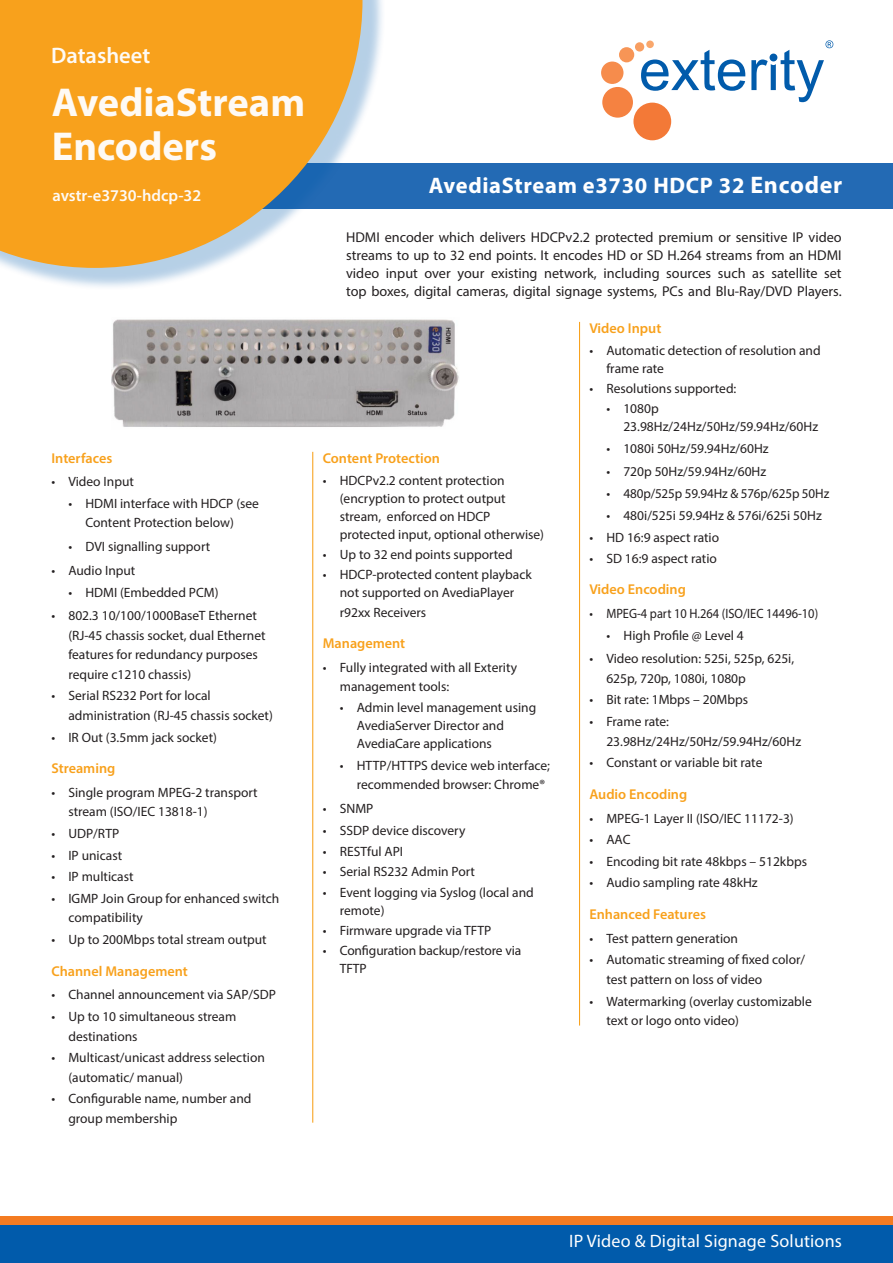
<style>
.page{position:relative;width:893px;height:1263px;background:#fff}
.page>*{position:absolute;margin:0;border:0;box-sizing:border-box;transform-origin:0 0}
.FrontPage_AvediaServ{font:700 40.5px "Myriad Pro";color:#fefaf5}
.t1{font:700 22.5px "Myriad Pro";letter-spacing:.03em;color:#fff}
.Tech_Spec_P1{font:600 22.5px "Myriad Pro";color:#fefaf5}
.t2{font:18px "Myriad Pro";letter-spacing:.01em;color:#fff}
.Part_number{font:600 16.5px "Myriad Pro";color:#fefaf5}
.FrontPage_first_para{font:14.25px/18px "Myriad Pro";color:#231f20;text-align:justify}
.SmallHeading{font:600 14.25px "Myriad Pro";color:#f8a11c}
.t3{font:13.5px/19.5px "Myriad Pro";color:#231f20}
.t4{font:13.5px "Myriad Pro";color:#231f20;scale:.92 1}
.s1{font-size:24px}
</style>
<div class="page">
<div style="left:0;top:1222px;width:893px;height:41px;background:#015bab"></div>
<div style="left:0;top:1216px;width:893px;height:9px;background:#f47b21"></div>
<div style="left:0;top:163px;width:893px;height:45px;background:#236ab4"></div>
<div style="left:0;top:0;width:385px;height:291px;background:#015bab;opacity:.29"></div>
<svg style="left:0;top:0;width:362px;height:268px;background:#eda83d"></svg>
<div style="left:646px;top:41px;width:8px;height:7px;background:#f9a76c;border-radius:50%"></div>
<div style="left:635px;top:42px;width:9px;height:10px;background:#f89e61;border-radius:50%"></div>
<div style="left:619px;top:47px;width:15px;height:15px;background:#f79556;border-radius:50%"></div>
<div style="left:601px;top:62px;width:22px;height:22px;background:#f68c4c;border-radius:50%"></div>
<div style="left:602px;top:87px;width:31px;height:31px;background:#f58241;border-radius:50%"></div>
<div style="left:633px;top:103px;width:38px;height:37px;background:#f37937;border-radius:50%"></div>
<svg style="left:641px;top:50px;width:104px;height:41px"></svg>
<svg style="left:751px;top:40px;width:82px;height:62px"></svg>
<hr style="left:312px;top:452px;width:1px;height:671px;background:#f8a11c">
<hr style="left:579px;top:322px;width:1px;height:703px;background:#f8a11c">
<img style="left:111px;top:319px;width:348px;height:108px">
<p class="Tech_Spec_P1" style="left:51px;top:42px;width:101px">Datasheet</p>
<p class="FrontPage_AvediaServ" style="left:52px;top:76px;width:255px">AvediaStream</p>
<p class="FrontPage_AvediaServ" style="left:52px;top:120px;width:167px">Encoders</p>
<p class="Part_number" style="left:53px;top:185px;width:150px">avstr-e3730-hdcp-32</p>
<p class="SmallHeading" style="left:51px;top:449px;width:63px">Interfaces</p>
<p class="t3" style="left:51px;top:472px;width:84px">• Video Input</p>
<p class="t3" style="left:68px;top:493px;width:192px;text-align:center">• HDMI interface with HDCP (see<br>Content Protection below)</p>
<p class="t3" style="left:68px;top:537px;width:143px">• DVI signalling support</p>
<p class="t3" style="left:51px;top:560px;width:86px">• Audio Input</p>
<p class="t3" style="left:68px;top:582px;width:152px">• HDMI (Embedded PCM)</p>
<p class="t3" style="left:68px;top:606px;width:199px;text-indent:-17px">• 802.3 10/100/1000BaseT Ethernet (RJ-45 chassis socket, dual Ethernet features for redundancy purposes require c1210 chassis)</p>
<p class="t3" style="left:68px;top:686px;width:206px;text-indent:-17px">• Serial RS232 Port for local administration (RJ-45 chassis socket)</p>
<p class="t3" style="left:51px;top:727px;width:167px">• IR Out (3.5mm jack socket)</p>
<p class="SmallHeading" style="left:51px;top:759px;width:65px">Streaming</p>
<p class="t3" style="left:68px;top:782px;width:191px;text-indent:-17px">• Single program MPEG-2 transport stream (ISO/IEC 13818-1)</p>
<p class="t3" style="left:51px;top:823px;width:69px">• UDP/RTP</p>
<p class="t3" style="left:51px;top:845px;width:72px">• IP unicast</p>
<p class="t3" style="left:51px;top:867px;width:84px">• IP multicast</p>
<p class="t3" style="left:68px;top:888px;width:212px;text-indent:-17px">• IGMP Join Group for enhanced switch compatibility</p>
<p class="t3" style="left:51px;top:929px;width:217px">• Up to 200Mbps total stream output</p>
<p class="SmallHeading" style="left:51px;top:962px;width:138px">Channel Management</p>
<p class="t3" style="left:51px;top:985px;width:226px">• Channel announcement via SAP/SDP</p>
<p class="t3" style="left:68px;top:1007px;width:169px;text-indent:-17px">• Up to 10 simultaneous stream destinations</p>
<p class="t3" style="left:68px;top:1048px;width:198px;text-indent:-17px">• Multicast/unicast address selection (automatic/ manual)</p>
<p class="t3" style="left:68px;top:1089px;width:185px;text-indent:-17px">• Configurable name, number and group membership</p>
<p class="t1" style="left:429px;top:171px;width:415px">AvediaStream e3730 HDCP 32 <span class="s1">Encoder</span></p>
<p class="FrontPage_first_para" style="left:346px;top:227px;width:497px">HDMI encoder which delivers HDCPv2.2 protected premium or sensitive IP video streams to up to 32 end points. It encodes HD or SD H.264 streams from an HDMI video input over your existing network, including sources such as satellite set top boxes, digital cameras, digital signage systems, PCs and Blu-Ray/DVD Players.</p>
<p class="SmallHeading" style="left:323px;top:449px;width:119px">Content Protection</p>
<p class="t3" style="left:340px;top:471px;width:206px;line-height:18px;text-indent:-17px">• HDCPv2.2 content protection (encryption to protect output stream, enforced on HDCP protected input, optional otherwise)</p>
<p class="t3" style="left:323px;top:544px;width:191px">• Up to 32 end points supported</p>
<p class="t3" style="left:323px;top:565px;width:211px;line-height:18px;text-align:center">• HDCP-protected content playback not supported on AvediaPlayer</p>
<p class="t3" style="left:340px;top:602px;width:88px">r92xx Receivers</p>
<p class="SmallHeading" style="left:323px;top:634px;width:84px">Management</p>
<p class="t3" style="left:340px;top:657px;width:179px;text-indent:-17px">• Fully integrated with all Exterity management tools:</p>
<p class="t3" style="left:357px;top:698px;width:181px;line-height:18px;text-indent:-17px">• Admin level management using<br>AvediaServer Director and<br>AvediaCare applications</p>
<p class="t3" style="left:357px;top:755px;width:195px;text-indent:-17px">• HTTP/HTTPS device web interface; recommended browser: Chrome®</p>
<p class="t3" style="left:323px;top:798px;width:52px">• SNMP</p>
<p class="t3" style="left:323px;top:820px;width:144px">• SSDP device discovery</p>
<p class="t3" style="left:323px;top:842px;width:82px">• RESTful API</p>
<p class="t3" style="left:323px;top:862px;width:154px">• Serial RS232 Admin Port</p>
<p class="t3" style="left:340px;top:883px;width:195px;line-height:18px;text-indent:-17px">• Event logging via Syslog (local and remote)</p>
<p class="t3" style="left:323px;top:920px;width:170px">• Firmware upgrade via TFTP</p>
<p class="t3" style="left:340px;top:941px;width:183px;line-height:18px;text-indent:-17px">• Configuration backup/restore via<br>TFTP</p>
<p class="SmallHeading" style="left:589px;top:319px;width:73px">Video Input</p>
<p class="t3" style="left:606px;top:341px;width:216px;line-height:18px;text-indent:-17px">• Automatic detection of resolution and frame rate</p>
<p class="t3" style="left:589px;top:378px;width:149px">• Resolutions supported:</p>
<p class="t3" style="left:623px;top:399px;width:196px;line-height:18px;text-indent:-17px">• 1080p<br>23.98Hz/24Hz/50Hz/59.94Hz/60Hz</p>
<p class="t3" style="left:606px;top:439px;width:164px">• 1080i 50Hz/59.94Hz/60Hz</p>
<p class="t3" style="left:606px;top:461px;width:161px">• 720p 50Hz/59.94Hz/60Hz</p>
<p class="t3" style="left:606px;top:483px;width:224px">• 480p/525p 59.94Hz &amp; 576p/625p 50Hz</p>
<p class="t3" style="left:606px;top:506px;width:217px">• 480i/525i 59.94Hz &amp; 576i/625i 50Hz</p>
<p class="t3" style="left:589px;top:528px;width:131px">• HD 16:9 aspect ratio</p>
<p class="t3" style="left:589px;top:548px;width:129px">• SD 16:9 aspect ratio</p>
<p class="SmallHeading" style="left:589px;top:580px;width:98px">Video Encoding</p>
<p class="t4" style="left:589px;top:605px;width:250px">• MPEG-4 part 10 H.264 (ISO/IEC 14496-10)</p>
<p class="t3" style="left:606px;top:625px;width:139px">• High Profile @ Level 4</p>
<p class="t3" style="left:606px;top:649px;width:189px;text-indent:-17px">• Video resolution: 525i, 525p, 625i,<br>625p, 720p, 1080i, 1080p</p>
<p class="t3" style="left:589px;top:690px;width:160px">• Bit rate: 1Mbps – 20Mbps</p>
<p class="t3" style="left:606px;top:711px;width:196px;text-indent:-17px">• Frame rate:<br>23.98Hz/24Hz/50Hz/59.94Hz/60Hz</p>
<p class="t3" style="left:589px;top:753px;width:175px">• Constant or variable bit rate</p>
<p class="SmallHeading" style="left:589px;top:785px;width:99px">Audio Encoding</p>
<p class="t3" style="left:589px;top:808px;width:206px">• MPEG-1 Layer II (ISO/IEC 11172-3)</p>
<p class="t3" style="left:589px;top:830px;width:43px">• AAC</p>
<p class="t3" style="left:589px;top:851px;width:219px">• Encoding bit rate 48kbps – 512kbps</p>
<p class="t3" style="left:589px;top:873px;width:170px">• Audio sampling rate 48kHz</p>
<p class="SmallHeading" style="left:589px;top:905px;width:118px">Enhanced Features</p>
<p class="t3" style="left:589px;top:928px;width:150px">• Test pattern generation</p>
<p class="t3" style="left:606px;top:950px;width:200px;text-indent:-17px">• Automatic streaming of fixed color/ test pattern on loss of video</p>
<p class="t3" style="left:606px;top:991px;width:207px;text-indent:-17px">• Watermarking (overlay customizable text or logo onto video)</p>
<p class="t2" style="left:569px;top:1230px;width:274px">IP Video &amp; Digital Signage Solutions</p>
</div>
